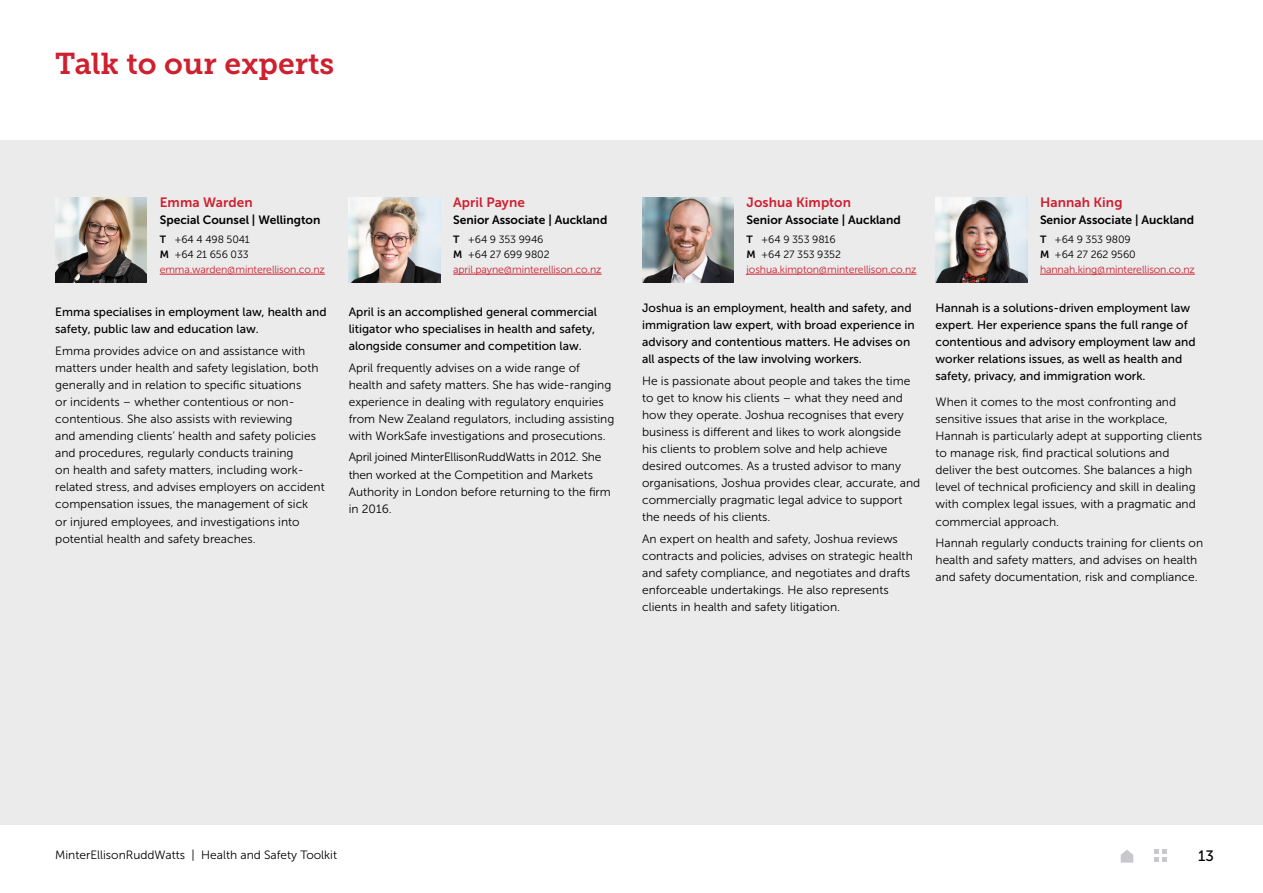
<style>
.page{position:relative;width:1263px;height:893px;background:#fff}
.page>*{position:absolute;margin:0;border:0;box-sizing:border-box;transform-origin:0 0}
.t1{font:30px "Museo Slab 700";color:#ce202f}
.t2{font:15px "Museo Sans 500";color:#000}
.t3{font:13.5px "Museo Sans 700";letter-spacing:.01em;color:#ce202f}
.t4{font:12px/17.1px "Museo Sans 300";color:#000}
.t5{font:12px/17.1px "Museo Sans 500";color:#000}
.t6{font:12px "Museo Sans 700";color:#000}
.t7{font:10.5px/15px "Museo Sans 300";letter-spacing:-.01em;color:#ce202f}
.s1{font-family:"Museo Sans 700";color:#000}
.s2{color:#000}
</style>
<div class="page">
<svg style="left:1121px;top:850px;width:12px;height:13px"></svg>
<svg style="left:1154px;top:849px;width:13px;height:13px"></svg>
<div style="left:0;top:140px;width:1262px;height:685px;background:#ebebec"></div>
<hr style="left:453px;top:274px;width:148px;height:1px;background:#ce202f">
<img style="left:349px;top:197px;width:91px;height:86px">
<hr style="left:746px;top:274px;width:170px;height:1px;background:#ce202f">
<img style="left:642px;top:197px;width:92px;height:86px">
<hr style="left:160px;top:274px;width:165px;height:1px;background:#ce202f">
<img style="left:55px;top:197px;width:92px;height:86px">
<img style="left:935px;top:197px;width:92px;height:86px">
<hr style="left:1040px;top:274px;width:155px;height:1px;background:#ce202f">
<h1 class="t1" style="left:55px;top:46px;width:281px">Talk to our experts</h1>
<p class="t3" style="left:160px;top:195px;width:95px">Emma Warden</p>
<p class="t6" style="left:160px;top:213px;width:162px">Special Counsel | Wellington</p>
<p class="t7" style="left:160px;top:232px;width:167px"><span class="s1">T</span> <span class="s2">+64 4 498 5041<br></span><span class="s1">M</span> <span class="s2">+64 21 656 033 </span>emma.warden@minterellison.co.nz</p>
<p class="t5" style="left:55px;top:303px;width:273px">Emma specialises in employment law, health and safety, public law and education law.</p>
<p class="t4" style="left:55px;top:342px;width:271px">Emma provides advice on and assistance with matters under health and safety legislation, both generally and in relation to specific situations<br>or incidents – whether contentious or non&shy;contentious. She also assists with reviewing<br>and amending clients’ health and safety policies and procedures, regularly conducts training<br>on health and safety matters, including work&shy;related stress, and advises employers on accident compensation issues, the management of sick<br>or injured employees, and investigations into potential health and safety breaches.</p>
<p class="t3" style="left:453px;top:195px;width:73px">April Payne</p>
<p class="t6" style="left:453px;top:213px;width:156px">Senior Associate | Auckland</p>
<p class="t7" style="left:453px;top:232px;width:150px"><span class="s1">T</span> <span class="s2">+64 9 353 9946<br></span><span class="s1">M</span> <span class="s2">+64 27 699 9802 </span>april.payne@minterellison.co.nz</p>
<p class="t5" style="left:349px;top:303px;width:250px">April is an accomplished general commercial litigator who specialises in health and safety, alongside consumer and competition law.</p>
<p class="t4" style="left:349px;top:359px;width:267px">April frequently advises on a wide range of health and safety matters. She has wide-ranging experience in dealing with regulatory enquiries from New Zealand regulators, including assisting with WorkSafe investigations and prosecutions.</p>
<p class="t4" style="left:349px;top:449px;width:264px">April joined MinterEllisonRuddWatts in 2012. She then worked at the Competition and Markets Authority in London before returning to the firm in 2016.</p>
<p class="t3" style="left:746px;top:195px;width:106px">Joshua Kimpton</p>
<p class="t6" style="left:746px;top:213px;width:156px">Senior Associate | Auckland</p>
<p class="t7" style="left:746px;top:232px;width:172px"><span class="s1">T</span> <span class="s2">+64 9 353 9816<br></span><span class="s1">M</span> <span class="s2">+64 27 353 9352 </span>joshua.kimpton@minterellison.co.nz</p>
<p class="t5" style="left:642px;top:299px;width:274px">Joshua is an employment, health and safety, and immigration law expert, with broad experience in advisory and contentious matters. He advises on all aspects of the law involving workers.</p>
<p class="t4" style="left:642px;top:372px;width:280px">He is passionate about people and takes the time to get to know his clients – what they need and how they operate. Joshua recognises that every business is different and likes to work alongside<br>his clients to problem solve and help achieve desired outcomes. As a trusted advisor to many organisations, Joshua provides clear, accurate, and commercially pragmatic legal advice to support the needs of his clients.</p>
<p class="t4" style="left:642px;top:530px;width:272px">An expert on health and safety, Joshua reviews contracts and policies, advises on strategic health and safety compliance, and negotiates and drafts enforceable undertakings. He also represents clients in health and safety litigation.</p>
<p class="t3" style="left:1040px;top:195px;width:84px">Hannah King</p>
<p class="t6" style="left:1040px;top:213px;width:156px">Senior Associate | Auckland</p>
<p class="t7" style="left:1040px;top:232px;width:156px"><span class="s1">T</span> <span class="s2">+64 9 353 9809<br></span><span class="s1">M</span> <span class="s2">+64 27 262 9560 </span>hannah.king@minterellison.co.nz</p>
<p class="t5" style="left:935px;top:299px;width:261px">Hannah is a solutions-driven employment law expert. Her experience spans the full range of contentious and advisory employment law and worker relations issues, as well as health and safety, privacy, and immigration work.</p>
<p class="t4" style="left:935px;top:393px;width:268px">When it comes to the most confronting and sensitive issues that arise in the workplace, Hannah is particularly adept at supporting clients to manage risk, find practical solutions and deliver the best outcomes. She balances a high level of technical proficiency and skill in dealing with complex legal issues, with a pragmatic and commercial approach.</p>
<p class="t4" style="left:935px;top:534px;width:269px">Hannah regularly conducts training for clients on health and safety matters, and advises on health and safety documentation, risk and compliance.</p>
<p class="t4" style="left:55px;top:846px;width:283px">MinterEllisonRuddWatts | Health and Safety Toolkit</p>
<p class="t2" style="left:1198px;top:847px;width:17px">13</p>
</div>
